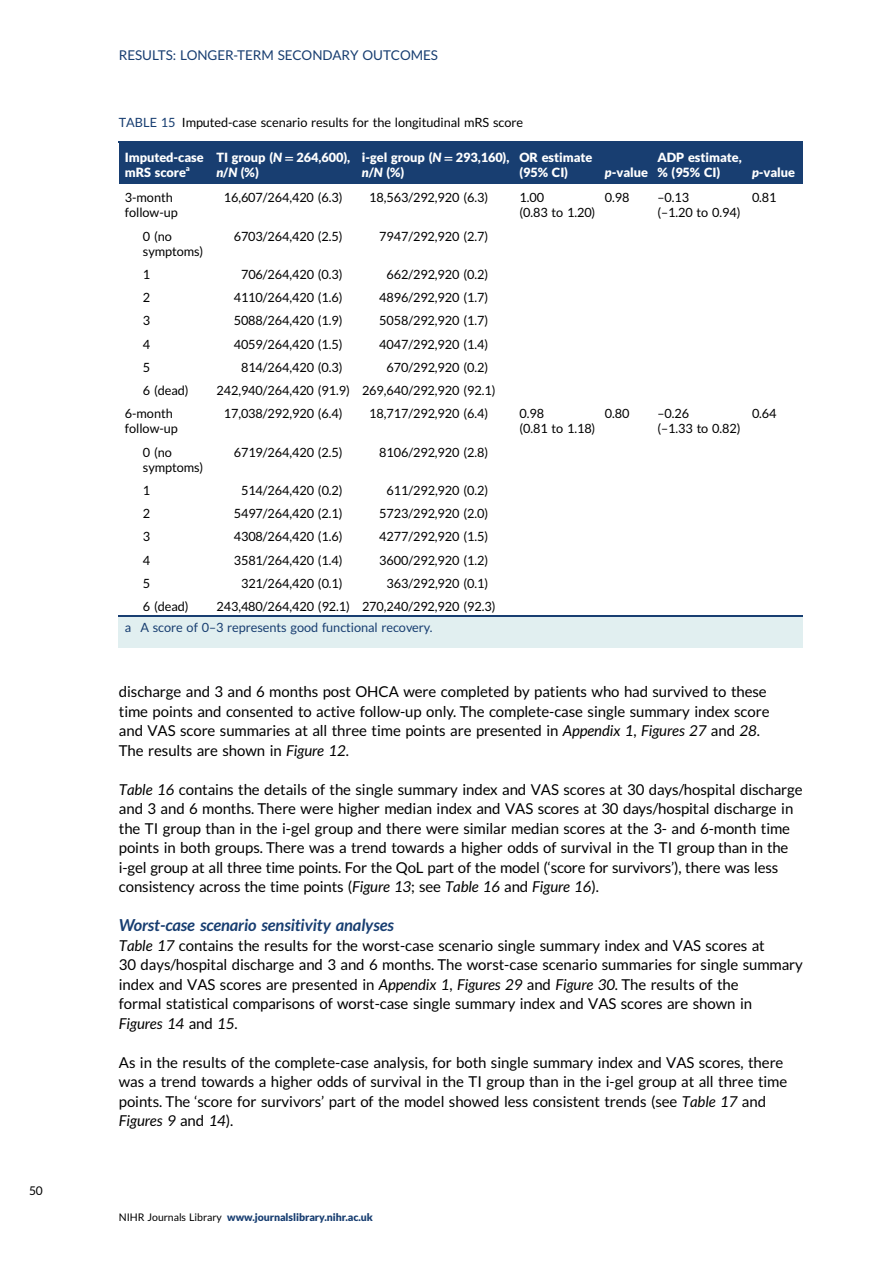
<style>
.page{position:relative;width:893px;height:1263px;background:#fff}
.page>*{position:absolute;margin:0;border:0;box-sizing:border-box;transform-origin:0 0}
.t1{font:16.5px "Adv TT9 c 438 aa 4.BI";color:#183e71}
.t2{font:15px/19.5px "Adv T Ta 9 c 1 b 374";color:#000}
.t3{font:15px "Adv T Teb 5 f 0 e 55.I";color:#000}
.t4{font:13.5px "Adv T Ta 9 c 1 b 374";color:#183e71}
.t5{font:12.75px/15px "Adv T Ta 9 c 1 b 374";color:#000}
.t6{font:12.75px/15px "Adv T Tfac 587 ca.B";color:#fff}
.t7{font:12.75px/20.9px "Adv T Ta 9 c 1 b 374";color:#183e71}
.t8{font:12px "Adv T Ta 9 c 1 b 374";color:#000}
.t9{font:10.5px "Adv T Tfac 587 ca.B";color:#183e71}
.s1{color:#183e71}
.s2{font-family:"Adv T Tdc 76 ebec.BI"}
.s3{font-family:"Adv TT8 b 40 f 9 c 2.B"}
.s4{font-style:inherit}
.s5{color:#000}
.s6{font-family:"Adv T Teb 5 f 0 e 55.I"}
.s7{font-family:"Adv T Ta 9 c 1 b 374"}
.s8{font-family:"Adv T Ta 9 c 1 b 374";color:#000}
</style>
<div class="page">
<div style="left:119px;top:142px;width:97px;height:42px;background:#183e71"></div>
<div style="left:209px;top:142px;width:153px;height:42px;background:#183e71"></div>
<div style="left:354px;top:142px;width:165px;height:42px;background:#183e71"></div>
<div style="left:512px;top:142px;width:93px;height:42px;background:#183e71"></div>
<div style="left:597px;top:142px;width:60px;height:42px;background:#183e71"></div>
<div style="left:650px;top:142px;width:102px;height:42px;background:#183e71"></div>
<div style="left:744px;top:142px;width:59px;height:42px;background:#183e71"></div>
<hr style="left:119px;top:141px;width:684px;height:1px;background:#183e71">
<hr style="left:119px;top:616px;width:684px;height:1px;background:#183e71">
<div style="left:119px;top:617px;width:684px;height:31px;background:#e1eff0"></div>
<p class="t8" style="left:29px;top:1186px;width:15px">50</p>
<p class="t4" style="left:119px;top:50px;width:320px">RESULTS: LONGER-TERM SECONDARY OUTCOMES</p>
<p class="t5" style="left:119px;top:116px;width:406px"><span class="s1">TABLE 15</span> Imputed-case scenario results for the longitudinal mRS score</p>
<p class="t6" style="left:125px;top:151px;width:80px">Imputed-case mRS score<sup>a</sup></p>
<p class="t6" style="left:216px;top:151px;width:135px">TI group (<span class="s2">N</span> <span class="s3">=</span> 264,600), <span class="s2">n</span>/<span class="s2">N</span> (%)</p>
<p class="t6" style="left:362px;top:151px;width:149px">i-gel group (<span class="s2">N</span> <span class="s3">=</span> 293,160), <span class="s2">n</span>/<span class="s2">N</span> (%)</p>
<p class="t6" style="left:519px;top:151px;width:74px">OR estimate (95% CI)</p>
<p class="t6" style="left:605px;top:166px;width:45px"><span class="s2">p</span>-value</p>
<p class="t6" style="left:657px;top:151px;width:86px">ADP estimate, % (95% CI)</p>
<p class="t6" style="left:752px;top:166px;width:45px"><span class="s2">p</span>-value</p>
<p class="t5" style="left:125px;top:191px;width:54px">3-month follow-up</p>
<p class="t5" style="left:224px;top:191px;width:120px">16,607/264,420 (6.3)</p>
<p class="t5" style="left:369px;top:191px;width:120px">18,563/292,920 (6.3)</p>
<p class="t5" style="left:519px;top:191px;width:77px">1.00<br>(0.83 to 1.20)</p>
<p class="t5" style="left:605px;top:191px;width:26px">0.98</p>
<p class="t5" style="left:657px;top:191px;width:84px"><span class="s4">–</span>0.13<br>(<span class="s4">–</span>1.20 to 0.94)</p>
<p class="t5" style="left:752px;top:191px;width:26px">0.81</p>
<p class="t5" style="left:143px;top:230px;width:62px">0 (no symptoms)</p>
<p class="t5" style="left:234px;top:230px;width:110px">6703/264,420 (2.5)</p>
<p class="t5" style="left:379px;top:230px;width:110px">7947/292,920 (2.7)</p>
<p class="t5" style="left:143px;top:268px;width:9px">1</p>
<p class="t5" style="left:241px;top:268px;width:103px">706/264,420 (0.3)</p>
<p class="t5" style="left:387px;top:268px;width:103px">662/292,920 (0.2)</p>
<p class="t5" style="left:143px;top:291px;width:9px">2</p>
<p class="t5" style="left:234px;top:291px;width:110px">4110/264,420 (1.6)</p>
<p class="t5" style="left:379px;top:291px;width:110px">4896/292,920 (1.7)</p>
<p class="t5" style="left:143px;top:314px;width:9px">3</p>
<p class="t5" style="left:234px;top:314px;width:110px">5088/264,420 (1.9)</p>
<p class="t5" style="left:379px;top:314px;width:110px">5058/292,920 (1.7)</p>
<p class="t5" style="left:143px;top:338px;width:9px">4</p>
<p class="t5" style="left:234px;top:338px;width:110px">4059/264,420 (1.5)</p>
<p class="t5" style="left:379px;top:338px;width:110px">4047/292,920 (1.4)</p>
<p class="t5" style="left:143px;top:361px;width:9px">5</p>
<p class="t5" style="left:241px;top:361px;width:103px">814/264,420 (0.3)</p>
<p class="t5" style="left:387px;top:361px;width:103px">670/292,920 (0.2)</p>
<p class="t5" style="left:143px;top:384px;width:47px">6 (dead)</p>
<p class="t5" style="left:216px;top:384px;width:280px">242,940/264,420 (91.9) 269,640/292,920 (92.1)</p>
<p class="t5" style="left:125px;top:407px;width:54px">6-month follow-up</p>
<p class="t5" style="left:224px;top:407px;width:120px">17,038/292,920 (6.4)</p>
<p class="t5" style="left:369px;top:407px;width:120px">18,717/292,920 (6.4)</p>
<p class="t5" style="left:519px;top:407px;width:77px">0.98<br>(0.81 to 1.18)</p>
<p class="t5" style="left:605px;top:407px;width:26px">0.80</p>
<p class="t5" style="left:657px;top:407px;width:84px"><span class="s4">–</span>0.26<br>(<span class="s4">–</span>1.33 to 0.82)</p>
<p class="t5" style="left:752px;top:407px;width:26px">0.64</p>
<p class="t5" style="left:143px;top:446px;width:62px">0 (no symptoms)</p>
<p class="t5" style="left:234px;top:446px;width:110px">6719/264,420 (2.5)</p>
<p class="t5" style="left:379px;top:446px;width:110px">8106/292,920 (2.8)</p>
<p class="t5" style="left:143px;top:484px;width:9px">1</p>
<p class="t5" style="left:241px;top:484px;width:103px">514/264,420 (0.2)</p>
<p class="t5" style="left:387px;top:484px;width:103px">611/292,920 (0.2)</p>
<p class="t5" style="left:143px;top:507px;width:9px">2</p>
<p class="t5" style="left:234px;top:507px;width:110px">5497/264,420 (2.1)</p>
<p class="t5" style="left:379px;top:507px;width:110px">5723/292,920 (2.0)</p>
<p class="t5" style="left:143px;top:530px;width:9px">3</p>
<p class="t5" style="left:234px;top:530px;width:110px">4308/264,420 (1.6)</p>
<p class="t5" style="left:379px;top:530px;width:110px">4277/292,920 (1.5)</p>
<p class="t5" style="left:143px;top:554px;width:9px">4</p>
<p class="t5" style="left:234px;top:554px;width:110px">3581/264,420 (1.4)</p>
<p class="t5" style="left:379px;top:554px;width:110px">3600/292,920 (1.2)</p>
<p class="t5" style="left:143px;top:577px;width:9px">5</p>
<p class="t5" style="left:241px;top:577px;width:103px">321/264,420 (0.1)</p>
<p class="t5" style="left:387px;top:577px;width:103px">363/292,920 (0.1)</p>
<p class="t5" style="left:143px;top:600px;width:47px">6 (dead)</p>
<p class="t7" style="left:125px;top:597px;width:372px;text-indent:92px"><span class="s5">243,480/264,420 (92.1) 270,240/292,920 (92.3) </span>a A score of 0<span class="s4">–</span>3 represents good functional recovery.</p>
<p class="t2" style="left:119px;top:683px;width:652px">discharge and 3 and 6 months post OHCA were completed by patients who had survived to these time points and consented to active follow-up only. The complete-case single summary index score and VAS score summaries at all three time points are presented in <span class="s6">Appendix 1</span>, <span class="s6">Figures 27</span> and <span class="s6">28</span>.<br>The results are shown in <span class="s6">Figure 12</span>.</p>
<p class="t2" style="left:119px;top:781px;width:685px"><span class="s6">Table 16</span> contains the details of the single summary index and VAS scores at 30 days/hospital discharge and 3 and 6 months. There were higher median index and VAS scores at 30 days/hospital discharge in the TI group than in the i-gel group and there were similar median scores at the 3- and 6-month time points in both groups. There was a trend towards a higher odds of survival in the TI group than in the i-gel group at all three time points. For the QoL part of the model (<span class="s4">‘</span>score for survivors<span class="s4">’</span>), there was less consistency across the time points (<span class="s6">Figure 13</span>; see <span class="s6">Table 16</span> and <span class="s6">Figure 16</span>).</p>
<p class="t1" style="left:119px;top:919px;width:276px">Worst-case scenario sensitivity analyses</p>
<p class="t2" style="left:119px;top:937px;width:685px"><span class="s6">Table 17</span> contains the results for the worst-case scenario single summary index and VAS scores at<br>30 days/hospital discharge and 3 and 6 months. The worst-case scenario summaries for single summary index and VAS scores are presented in <span class="s6">Appendix 1</span>, <span class="s6">Figures 29</span> and <span class="s6">Figure 30</span>. The results of the<br>formal statistical comparisons of worst-case single summary index and VAS scores are shown in</p>
<p class="t3" style="left:119px;top:1018px;width:120px">Figures 14 <span class="s7">and</span> 15<span class="s7">.</span></p>
<p class="t2" style="left:119px;top:1054px;width:670px">As in the results of the complete-case analysis, for both single summary index and VAS scores, there was a trend towards a higher odds of survival in the TI group than in the i-gel group at all three time points. The <span class="s4">‘</span>score for survivors<span class="s4">’</span> part of the model showed less consistent trends (see <span class="s6">Table 17</span> and</p>
<p class="t3" style="left:119px;top:1115px;width:116px">Figures 9 <span class="s7">and</span> 14<span class="s7">).</span></p>
<p class="t9" style="left:119px;top:1213px;width:255px"><span class="s8">NIHR Journals Library</span> www.journalslibrary.nihr.ac.uk</p>
</div>
